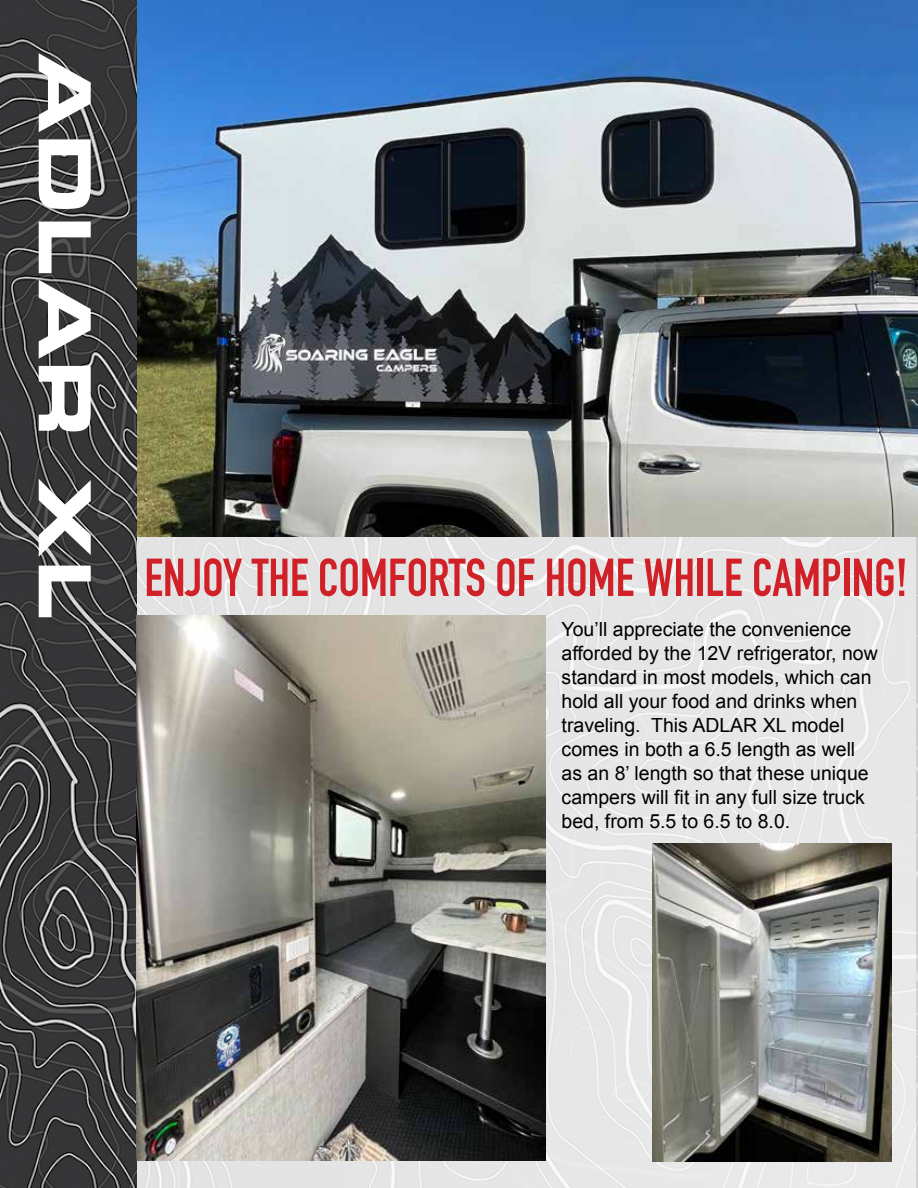
<style>
.page{position:relative;width:918px;height:1188px;background:#fff}
.page>*{position:absolute;margin:0;border:0;box-sizing:border-box;transform-origin:0 0}
.t1{font:900 78px "Eurostile Ext";color:#fff}
.t2{font:700 52.5px "DIN Condensed";color:#d12128;scale:.96 1}
.t3{font:19.5px/24px "Arial";color:#000}
</style>
<div class="page">
<img style="left:136px;top:0;width:782px;height:1188px">
<img style="left:136px;top:1px;width:782px;height:536px">
<img style="left:0;top:0;width:136px;height:1188px">
<img style="left:136px;top:616px;width:409px;height:545px">
<img style="left:652px;top:843px;width:239px;height:319px">
<h1 class="t1" style="left:123px;top:53px;width:568px;rotate:90deg">ADLAR XL</h1>
<h2 class="t2" style="left:144px;top:542px;width:797px">ENJOY THE COMFORTS OF HOME WHILE CAMPING!</h2>
<p class="t3" style="left:562px;top:618px;width:318px">You’ll appreciate the convenience afforded by the 12V refrigerator, now standard in most models, which can hold all your food and drinks when traveling. This ADLAR XL model comes in both a 6.5 length as well as an 8’ length so that these unique campers will fit in any full size truck bed, from 5.5 to 6.5 to 8.0.</p>
</div>
